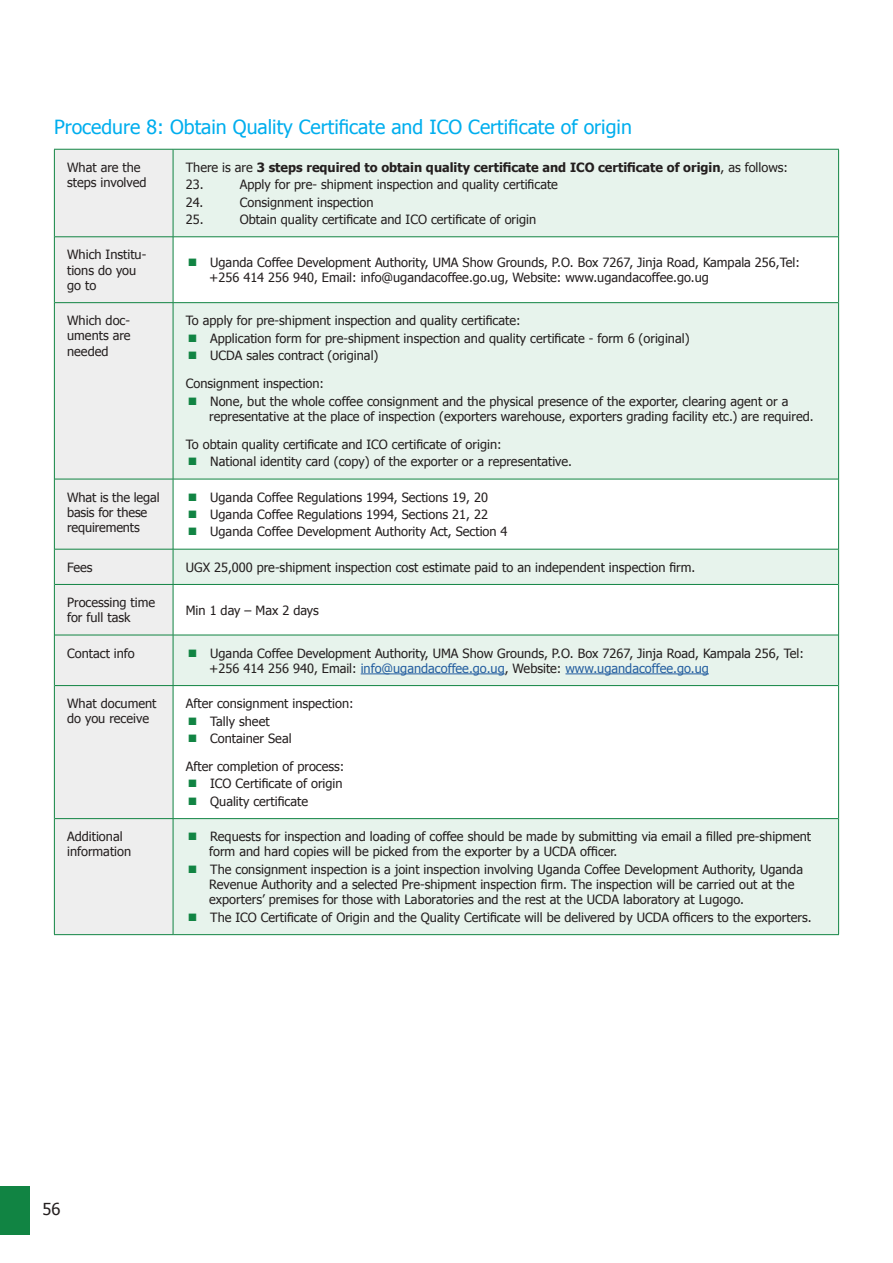
<style>
.page{position:relative;width:893px;height:1263px;background:#fff}
.page>*{position:absolute;margin:0;border:0;box-sizing:border-box;transform-origin:0 0}
.t1{font:19.5px "Tahoma";color:#00aeee}
.t2{font:16.5px "Tahoma";color:#241f1f}
.t3{font:12.75px/15.3px "Tahoma";color:#241f1f}
.t4{font:700 12.75px/17.4px "Tahoma";color:#241f1f}
.s1{font-weight:400}
.s2{color:#255fa0}
</style>
<div class="page">
<div style="left:0;top:1186px;width:30px;height:49px;background:#118443"></div>
<div style="left:55px;top:150px;width:118px;height:784px;background:#eee"></div>
<svg style="left:174px;top:150px;width:664px;height:784px;fill:#e7f3ec"></svg>
<hr style="left:54px;top:149px;width:119px;height:1px;background:#118443">
<hr style="left:54px;top:150px;width:1px;height:87px;background:#118443">
<hr style="left:173px;top:149px;width:666px;height:1px;background:#118443">
<hr style="left:838px;top:150px;width:1px;height:87px;background:#118443">
<hr style="left:54px;top:237px;width:1px;height:66px;background:#118443">
<hr style="left:838px;top:237px;width:1px;height:66px;background:#118443">
<hr style="left:54px;top:303px;width:1px;height:176px;background:#118443">
<hr style="left:838px;top:303px;width:1px;height:176px;background:#118443">
<hr style="left:54px;top:479px;width:1px;height:70px;background:#118443">
<hr style="left:838px;top:479px;width:1px;height:70px;background:#118443">
<hr style="left:54px;top:549px;width:1px;height:35px;background:#118443">
<hr style="left:838px;top:549px;width:1px;height:35px;background:#118443">
<hr style="left:54px;top:584px;width:1px;height:51px;background:#118443">
<hr style="left:838px;top:584px;width:1px;height:51px;background:#118443">
<hr style="left:54px;top:635px;width:1px;height:50px;background:#118443">
<hr style="left:838px;top:635px;width:1px;height:50px;background:#118443">
<hr style="left:54px;top:685px;width:1px;height:134px;background:#118443">
<hr style="left:838px;top:685px;width:1px;height:134px;background:#118443">
<hr style="left:54px;top:819px;width:1px;height:115px;background:#118443">
<hr style="left:838px;top:819px;width:1px;height:115px;background:#118443">
<hr style="left:54px;top:934px;width:119px;height:1px;background:#118443">
<hr style="left:173px;top:934px;width:666px;height:1px;background:#118443">
<hr style="left:173px;top:150px;width:1px;height:87px;background:#118443">
<hr style="left:55px;top:237px;width:118px;height:1px;background:#118443">
<hr style="left:173px;top:237px;width:665px;height:1px;background:#118443">
<hr style="left:173px;top:237px;width:1px;height:65px;background:#118443">
<hr style="left:55px;top:302px;width:118px;height:1px;background:#118443">
<hr style="left:173px;top:302px;width:665px;height:1px;background:#118443">
<hr style="left:173px;top:303px;width:1px;height:176px;background:#118443">
<hr style="left:55px;top:479px;width:118px;height:1px;background:#118443">
<hr style="left:173px;top:479px;width:665px;height:1px;background:#118443">
<hr style="left:173px;top:479px;width:1px;height:70px;background:#118443">
<hr style="left:55px;top:549px;width:118px;height:1px;background:#118443">
<hr style="left:173px;top:549px;width:665px;height:1px;background:#118443">
<hr style="left:173px;top:549px;width:1px;height:35px;background:#118443">
<hr style="left:55px;top:584px;width:118px;height:1px;background:#118443">
<hr style="left:173px;top:584px;width:665px;height:1px;background:#118443">
<hr style="left:173px;top:585px;width:1px;height:50px;background:#118443">
<hr style="left:55px;top:635px;width:118px;height:1px;background:#118443">
<hr style="left:173px;top:635px;width:665px;height:1px;background:#118443">
<hr style="left:173px;top:635px;width:1px;height:50px;background:#118443">
<hr style="left:55px;top:685px;width:118px;height:1px;background:#118443">
<hr style="left:173px;top:685px;width:665px;height:1px;background:#118443">
<hr style="left:173px;top:686px;width:1px;height:132px;background:#118443">
<hr style="left:55px;top:818px;width:118px;height:1px;background:#118443">
<hr style="left:173px;top:818px;width:665px;height:1px;background:#118443">
<hr style="left:173px;top:819px;width:1px;height:115px;background:#118443">
<hr style="left:361px;top:673px;width:144px;height:1px;background:#255fa0">
<hr style="left:565px;top:673px;width:144px;height:1px;background:#255fa0">
<svg style="left:189px;top:259px;width:7px;height:7px"></svg>
<svg style="left:189px;top:334px;width:7px;height:8px"></svg>
<svg style="left:189px;top:352px;width:7px;height:7px"></svg>
<svg style="left:189px;top:397px;width:7px;height:8px"></svg>
<svg style="left:189px;top:458px;width:7px;height:7px"></svg>
<svg style="left:189px;top:493px;width:7px;height:8px"></svg>
<svg style="left:189px;top:511px;width:7px;height:7px"></svg>
<svg style="left:189px;top:528px;width:7px;height:7px"></svg>
<svg style="left:189px;top:649px;width:7px;height:8px"></svg>
<svg style="left:189px;top:717px;width:7px;height:8px"></svg>
<svg style="left:189px;top:734px;width:7px;height:8px"></svg>
<svg style="left:189px;top:780px;width:7px;height:7px"></svg>
<svg style="left:189px;top:797px;width:7px;height:8px"></svg>
<svg style="left:189px;top:833px;width:7px;height:7px"></svg>
<svg style="left:189px;top:865px;width:7px;height:8px"></svg>
<svg style="left:189px;top:913px;width:7px;height:8px"></svg>
<h1 class="t1" style="left:54px;top:114px;width:579px">Procedure 8: Obtain Quality Certificate and ICO Certificate of origin</h1>
<p class="t3" style="left:67px;top:159px;width:81px">What are the steps involved</p>
<p class="t4" style="left:186px;top:158px;width:604px"><span class="s1">There is are</span> 3 steps required to obtain quality certificate and ICO certificate of origin<span class="s1">, as follows:<br>23.</span></p>
<p class="t3" style="left:240px;top:176px;width:320px">Apply for pre- shipment inspection and quality certificate</p>
<p class="t3" style="left:186px;top:194px;width:19px">24.</p>
<p class="t3" style="left:240px;top:194px;width:135px">Consignment inspection</p>
<p class="t3" style="left:186px;top:211px;width:19px">25.</p>
<p class="t3" style="left:240px;top:211px;width:298px">Obtain quality certificate and ICO certificate of origin</p>
<p class="t3" style="left:67px;top:246px;width:81px">Which Institu&shy;tions do you go to</p>
<p class="t3" style="left:209px;top:254px;width:592px">Uganda Coffee Development Authority, UMA Show Grounds, P.O. Box 7267, Jinja Road, Kampala 256,Tel: +256 414 256 940, Email: info@ugandacoffee.go.ug, Website: www.ugandacoffee.go.ug</p>
<p class="t3" style="left:67px;top:312px;width:65px;text-align:justify">Which doc&shy;uments are needed</p>
<p class="t3" style="left:210px;top:311px;width:481px;line-height:17.4px;text-indent:-24px">To apply for pre-shipment inspection and quality certificate:<br>Application form for pre-shipment inspection and quality certificate - form 6 (original)<br>UCDA sales contract (original)</p>
<p class="t3" style="left:210px;top:374px;width:580px;line-height:17.4px;text-indent:-24px">Consignment inspection:<br>None, but the whole coffee consignment and the physical presence of the exporter, clearing agent or a</p>
<p class="t3" style="left:209px;top:408px;width:606px">representative at the place of inspection (exporters warehouse, exporters grading facility etc.) are required.</p>
<p class="t3" style="left:210px;top:435px;width:363px;line-height:17.4px;text-indent:-24px">To obtain quality certificate and ICO certificate of origin:<br>National identity card (copy) of the exporter or a representative.</p>
<p class="t3" style="left:67px;top:489px;width:94px">What is the legal basis for these requirements</p>
<p class="t3" style="left:210px;top:488px;width:299px;line-height:17.4px">Uganda Coffee Regulations 1994, Sections 19, 20<br>Uganda Coffee Regulations 1994, Sections 21, 22<br>Uganda Coffee Development Authority Act, Section 4</p>
<p class="t3" style="left:67px;top:559px;width:27px">Fees</p>
<p class="t3" style="left:186px;top:559px;width:511px">UGX 25,000 pre-shipment inspection cost estimate paid to an independent inspection firm.</p>
<p class="t3" style="left:67px;top:594px;width:90px">Processing time for full task</p>
<p class="t3" style="left:186px;top:602px;width:135px">Min 1 day – Max 2 days</p>
<p class="t3" style="left:67px;top:645px;width:69px">Contact info</p>
<p class="t3" style="left:209px;top:645px;width:596px">Uganda Coffee Development Authority, UMA Show Grounds, P.O. Box 7267, Jinja Road, Kampala 256, Tel: +256 414 256 940, Email: <span class="s2">info@ugandacoffee.go.ug</span>, Website: <span class="s2">www.ugandacoffee.go.ug</span></p>
<p class="t3" style="left:67px;top:695px;width:91px">What document do you receive</p>
<p class="t3" style="left:210px;top:694px;width:145px;line-height:17.4px;text-indent:-24px">After consignment inspection:<br>Tally sheet<br>Container Seal</p>
<p class="t3" style="left:210px;top:757px;width:136px;line-height:17.4px;text-indent:-24px">After completion of process:<br>ICO Certificate of origin<br>Quality certificate</p>
<p class="t3" style="left:67px;top:828px;width:66px">Additional information</p>
<p class="t3" style="left:209px;top:828px;width:603px">Requests for inspection and loading of coffee should be made by submitting via email a filled pre-shipment form and hard copies will be picked from the exporter by a UCDA officer.</p>
<p class="t3" style="left:209px;top:861px;width:595px">The consignment inspection is a joint inspection involving Uganda Coffee Development Authority, Uganda<br>Revenue Authority and a selected Pre-shipment inspection firm. The inspection will be carried out at the exporters’ premises for those with Laboratories and the rest at the UCDA laboratory at Lugogo.</p>
<p class="t3" style="left:210px;top:909px;width:603px">The ICO Certificate of Origin and the Quality Certificate will be delivered by UCDA officers to the exporters.</p>
<p class="t2" style="left:43px;top:1198px;width:20px">56</p>
</div>
